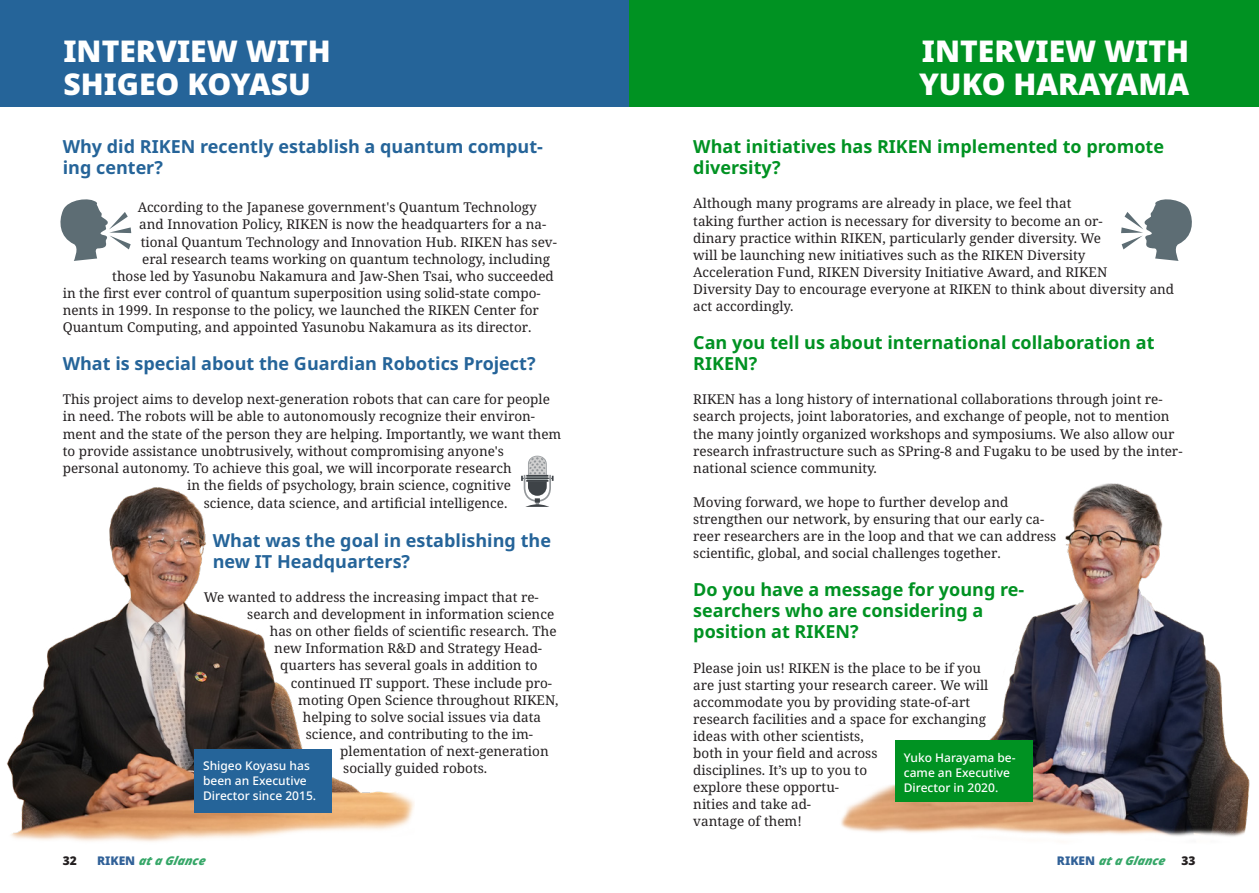
<style>
.page{position:relative;width:1259px;height:893px;background:#fff}
.page>*{position:absolute;margin:0;border:0;box-sizing:border-box;transform-origin:0 0}
.t1{font:900 30px/33px "Noto Sans";color:#fff}
.t2{font:700 18px/21px "Noto Sans";color:#009222}
.t3{font:700 18px/21px "Noto Sans";color:#256499}
.t4{font:13.5px/17.1px "Noto Serif";color:#231f20}
.t5{font:500 12px/15px "Noto Sans";color:#fff}
.t6{font:italic 900 12px "Noto Sans";color:#36a768}
.t7{font:900 12px "Noto Sans";color:#231f20}
.s1{font-style:normal;color:#316198}
.s2{font-style:normal;color:#231f20}
</style>
<div class="page">
<img style="left:841px;top:483px;width:409px;height:354px">
<img style="left:7px;top:487px;width:407px;height:355px">
<div style="left:0;top:0;width:629px;height:106px;background:#256499"></div>
<div style="left:195px;top:749px;width:137px;height:64px;background:#256499"></div>
<div style="left:895px;top:740px;width:137px;height:62px;background:#009222"></div>
<div style="left:629px;top:0;width:630px;height:106px;background:#009222"></div>
<h1 class="t1" style="left:63px;top:34px;width:269px">INTERVIEW WITH<br>SHIGEO KOYASU</h1>
<h2 class="t3" style="left:63px;top:137px;width:482px">Why did RIKEN recently establish a quantum comput&shy;ing center?</h2>
<p class="t4" style="left:138px;top:199px;width:400px">According to the Japanese government's Quantum Technology</p>
<p class="t4" style="left:139px;top:216px;width:408px">and Innovation Policy, RIKEN is now the headquarters for a na-</p>
<p class="t4" style="left:141px;top:233px;width:418px">tional Quantum Technology and Innovation Hub. RIKEN has sev-</p>
<p class="t4" style="left:142px;top:251px;width:409px">eral research teams working on quantum technology, including</p>
<p class="t4" style="left:112px;top:268px;width:443px">those led by Yasunobu Nakamura and Jaw-Shen Tsai, who succeeded</p>
<p class="t4" style="left:63px;top:285px;width:479px">in the first ever control of quantum superposition using solid-state compo-</p>
<p class="t4" style="left:63px;top:302px;width:478px">nents in 1999. In response to the policy, we launched the RIKEN Center for</p>
<p class="t4" style="left:63px;top:319px;width:470px">Quantum Computing, and appointed Yasunobu Nakamura as its director.</p>
<h2 class="t3" style="left:63px;top:353px;width:474px">What is special about the Guardian Robotics Project?</h2>
<p class="t4" style="left:63px;top:391px;width:489px">This project aims to develop next-generation robots that can care for people</p>
<p class="t4" style="left:63px;top:408px;width:474px">in need. The robots will be able to autonomously recognize their environ-</p>
<p class="t4" style="left:63px;top:425px;width:500px">ment and the state of the person they are helping. Importantly, we want them</p>
<p class="t4" style="left:63px;top:443px;width:443px">to provide assistance unobtrusively, without compromising anyone's</p>
<p class="t4" style="left:63px;top:460px;width:450px">personal autonomy. To achieve this goal, we will incorporate research</p>
<p class="t4" style="left:187px;top:477px;width:325px">in the fields of psychology, brain science, cognitive</p>
<p class="t4" style="left:204px;top:495px;width:305px">science, data science, and artificial intelligence.</p>
<h2 class="t3" style="left:213px;top:530px;width:340px">What was the goal in establishing the new IT Headquarters?</h2>
<p class="t4" style="left:204px;top:589px;width:336px">We wanted to address the increasing impact that re-</p>
<p class="t4" style="left:247px;top:606px;width:308px">search and development in information science</p>
<p class="t4" style="left:270px;top:623px;width:288px">has on other fields of scientific research. The</p>
<p class="t4" style="left:274px;top:640px;width:269px">new Information R&amp;D and Strategy Head-</p>
<p class="t4" style="left:280px;top:657px;width:259px">quarters has several goals in addition to</p>
<p class="t4" style="left:291px;top:675px;width:263px">continued IT support. These include pro-</p>
<p class="t4" style="left:298px;top:692px;width:262px">moting Open Science throughout RIKEN,</p>
<p class="t4" style="left:303px;top:709px;width:240px">helping to solve social issues via data</p>
<p class="t4" style="left:306px;top:726px;width:229px">science, and contributing to the im-</p>
<p class="t4" style="left:340px;top:743px;width:210px">plementation of next-generation</p>
<p class="t4" style="left:343px;top:760px;width:145px">socially guided robots.</p>
<p class="t5" style="left:203px;top:759px;width:115px">Shigeo Koyasu has been an Executive<br>Director since 2015.</p>
<h1 class="t1" style="left:919px;top:34px;width:272px">INTERVIEW WITH<br>YUKO HARAYAMA</h1>
<h2 class="t2" style="left:693px;top:137px;width:472px">What initiatives has RIKEN implemented to promote diversity?</h2>
<p class="t4" style="left:693px;top:195px;width:482px">Although many programs are already in place, we feel that<br>taking further action is necessary for diversity to become an or-<br>dinary practice within RIKEN, particularly gender diversity. We<br>will be launching new initiatives such as the RIKEN Diversity<br>Acceleration Fund, RIKEN Diversity Initiative Award, and RIKEN<br>Diversity Day to encourage everyone at RIKEN to think about diversity and act accordingly.</p>
<h2 class="t2" style="left:693px;top:332px;width:463px">Can you tell us about international collaboration at<br>RIKEN?</h2>
<p class="t4" style="left:693px;top:391px;width:491px">RIKEN has a long history of international collaborations through joint re&shy;search projects, joint laboratories, and exchange of people, not to mention the many jointly organized workshops and symposiums. We also allow our research infrastructure such as SPring-8 and Fugaku to be used by the inter&shy;national science community.</p>
<p class="t4" style="left:693px;top:494px;width:364px">Moving forward, we hope to further develop and strengthen our network, by ensuring that our early ca&shy;reer researchers are in the loop and that we can address scientific, global, and social challenges together.</p>
<h2 class="t2" style="left:693px;top:580px;width:332px">Do you have a message for young re&shy;searchers who are considering a position at RIKEN?</h2>
<p class="t4" style="left:693px;top:659px;width:297px">Please join us! RIKEN is the place to be if you are just starting your research career. We will accommodate you by providing state-of-art research facilities and a space for exchanging ideas with other scientists,<br>both in your field and across<br>disciplines. It’s up to you to<br>explore these opportu-<br>nities and take ad-<br>vantage of them!</p>
<p class="t5" style="left:904px;top:750px;width:113px">Yuko Harayama be&shy;came an Executive<br>Director in 2020.</p>
<p class="t7" style="left:63px;top:851px;width:16px">32</p>
<p class="t6" style="left:97px;top:851px;width:113px"><span class="s1">R I K E N</span> ata Glance</p>
<p class="t6" style="left:1057px;top:851px;width:140px"><span class="s1">RI K E N</span> ata Glance <span class="s2">3 3</span></p>
</div>
